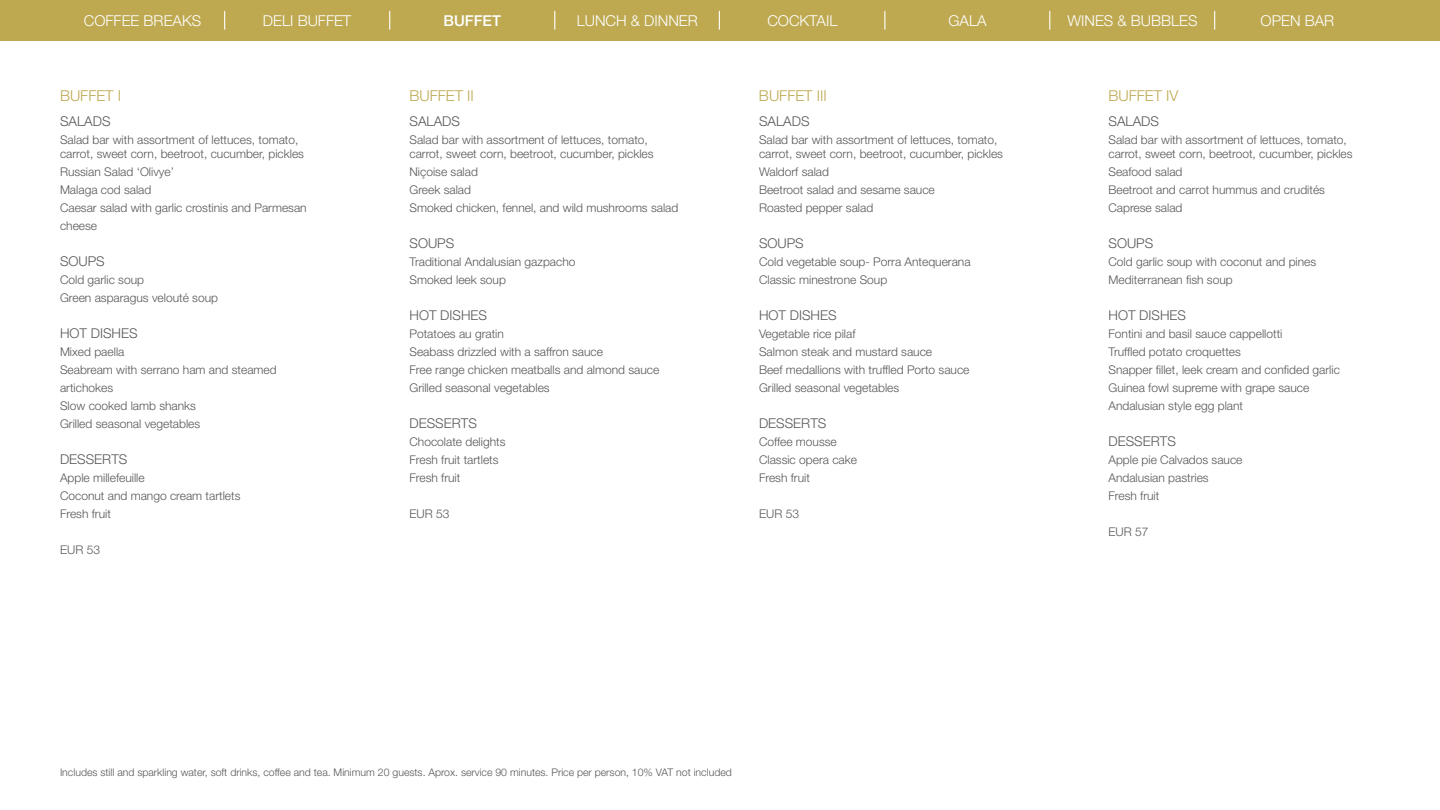
<style>
.page{position:relative;width:1440px;height:810px;background:#fff}
.page>*{position:absolute;margin:0;border:0;box-sizing:border-box;transform-origin:0 0}
.t1{font:300 15px "Helvetica Neue LT Std";color:#fff}
.t2{font:300 15px "Helvetica Neue LT Std";color:#bea951}
.t3{font:500 15px "Helvetica Neue LT Std";color:#fff}
.t4{font:300 13.5px "Helvetica Neue LT Std";color:#575756}
.t5{font:300 12px/18px "Helvetica Neue LT Std";color:#575756}
.t6{font:300 10.5px "Helvetica Neue LT Std";color:#575756}
</style>
<div class="page">
<div style="left:0;top:0;width:1440px;height:40px;background:#bea951"></div>
<svg style="left:224px;top:11px;width:1px;height:19px"></svg>
<svg style="left:389px;top:11px;width:1px;height:19px"></svg>
<svg style="left:554px;top:11px;width:1px;height:19px"></svg>
<svg style="left:719px;top:11px;width:1px;height:19px"></svg>
<svg style="left:884px;top:11px;width:1px;height:19px"></svg>
<svg style="left:1049px;top:11px;width:1px;height:19px"></svg>
<svg style="left:1214px;top:11px;width:1px;height:19px"></svg>
<p class="t1" style="left:84px;top:11px;width:119px">COFFEE BREAKS</p>
<p class="t1" style="left:263px;top:11px;width:90px">DELI BUFFET</p>
<p class="t3" style="left:443px;top:11px;width:59px">BUFFET</p>
<p class="t1" style="left:577px;top:11px;width:123px">LUNCH &amp; DINNER</p>
<p class="t1" style="left:767px;top:11px;width:72px">COCKTAIL</p>
<p class="t1" style="left:948px;top:11px;width:40px">GALA</p>
<p class="t1" style="left:1068px;top:11px;width:132px">WINES &amp; BUBBLES</p>
<p class="t1" style="left:1261px;top:11px;width:75px">OPEN BAR</p>
<p class="t2" style="left:60px;top:86px;width:63px">BUFFET I</p>
<p class="t4" style="left:60px;top:113px;width:52px">SALADS</p>
<p class="t5" style="left:60px;top:132px;width:246px;line-height:14.4px">Salad bar with assortment of lettuces, tomato, carrot, sweet corn, beetroot, cucumber, pickles</p>
<p class="t5" style="left:60px;top:163px;width:248px">Russian Salad ‘Olivye’<br>Malaga cod salad<br>Caesar salad with garlic crostinis and Parmesan cheese</p>
<p class="t4" style="left:60px;top:253px;width:46px">SOUPS</p>
<p class="t5" style="left:60px;top:271px;width:160px">Cold garlic soup<br>Green asparagus velouté soup</p>
<p class="t4" style="left:60px;top:325px;width:79px">HOT DISHES</p>
<p class="t5" style="left:60px;top:343px;width:218px">Mixed paella<br>Seabream with serrano ham and steamed artichokes<br>Slow cooked lamb shanks<br>Grilled seasonal vegetables</p>
<p class="t4" style="left:60px;top:451px;width:69px">DESSERTS</p>
<p class="t5" style="left:60px;top:469px;width:182px">Apple millefeuille<br>Coconut and mango cream tartlets<br>Fresh fruit</p>
<p class="t5" style="left:60px;top:541px;width:42px">EUR 53</p>
<p class="t2" style="left:410px;top:86px;width:66px">BUFFET II</p>
<p class="t4" style="left:410px;top:113px;width:52px">SALADS</p>
<p class="t5" style="left:410px;top:132px;width:246px;line-height:14.4px">Salad bar with assortment of lettuces, tomato, carrot, sweet corn, beetroot, cucumber, pickles</p>
<p class="t5" style="left:410px;top:163px;width:270px">Niçoise salad<br>Greek salad<br>Smoked chicken, fennel, and wild mushrooms salad</p>
<p class="t4" style="left:410px;top:235px;width:46px">SOUPS</p>
<p class="t5" style="left:410px;top:253px;width:168px">Traditional Andalusian gazpacho<br>Smoked leek soup</p>
<p class="t4" style="left:410px;top:307px;width:79px">HOT DISHES</p>
<p class="t5" style="left:410px;top:325px;width:251px">Potatoes au gratin<br>Seabass drizzled with a saffron sauce<br>Free range chicken meatballs and almond sauce Grilled seasonal vegetables</p>
<p class="t4" style="left:410px;top:415px;width:69px">DESSERTS</p>
<p class="t5" style="left:410px;top:433px;width:98px">Chocolate delights<br>Fresh fruit tartlets<br>Fresh fruit</p>
<p class="t5" style="left:410px;top:505px;width:42px">EUR 53</p>
<p class="t2" style="left:759px;top:86px;width:69px">BUFFET III</p>
<p class="t4" style="left:759px;top:113px;width:52px">SALADS</p>
<p class="t5" style="left:759px;top:132px;width:246px;line-height:14.4px">Salad bar with assortment of lettuces, tomato, carrot, sweet corn, beetroot, cucumber, pickles</p>
<p class="t5" style="left:759px;top:163px;width:177px">Waldorf salad<br>Beetroot salad and sesame sauce<br>Roasted pepper salad</p>
<p class="t4" style="left:759px;top:235px;width:46px">SOUPS</p>
<p class="t5" style="left:759px;top:253px;width:213px">Cold vegetable soup- Porra Antequerana<br>Classic minestrone Soup</p>
<p class="t4" style="left:759px;top:307px;width:79px">HOT DISHES</p>
<p class="t5" style="left:759px;top:325px;width:212px">Vegetable rice pilaf<br>Salmon steak and mustard sauce<br>Beef medallions with truffled Porto sauce<br>Grilled seasonal vegetables</p>
<p class="t4" style="left:759px;top:415px;width:69px">DESSERTS</p>
<p class="t5" style="left:759px;top:433px;width:100px">Coffee mousse<br>Classic opera cake<br>Fresh fruit</p>
<p class="t5" style="left:759px;top:505px;width:42px">EUR 53</p>
<p class="t6" style="left:60px;top:766px;width:673px">Includes still and sparkling water, soft drinks, coffee and tea. Minimum 20 guests. Aprox. service 90 minutes. Price per person, 10% VAT not included</p>
<p class="t2" style="left:1108px;top:86px;width:72px">BUFFET IV</p>
<p class="t4" style="left:1109px;top:113px;width:52px">SALADS</p>
<p class="t5" style="left:1109px;top:132px;width:246px;line-height:14.4px">Salad bar with assortment of lettuces, tomato, carrot, sweet corn, beetroot, cucumber, pickles</p>
<p class="t5" style="left:1109px;top:163px;width:218px">Seafood salad<br>Beetroot and carrot hummus and crudités<br>Caprese salad</p>
<p class="t4" style="left:1109px;top:235px;width:46px">SOUPS</p>
<p class="t5" style="left:1109px;top:253px;width:209px">Cold garlic soup with coconut and pines<br>Mediterranean fish soup</p>
<p class="t4" style="left:1109px;top:307px;width:79px">HOT DISHES</p>
<p class="t5" style="left:1109px;top:325px;width:233px">Fontini and basil sauce cappellotti<br>Truffled potato croquettes<br>Snapper fillet, leek cream and confided garlic Guinea fowl supreme with grape sauce Andalusian style egg plant</p>
<p class="t4" style="left:1109px;top:433px;width:69px">DESSERTS</p>
<p class="t5" style="left:1109px;top:451px;width:136px">Apple pie Calvados sauce<br>Andalusian pastries<br>Fresh fruit</p>
<p class="t5" style="left:1109px;top:523px;width:42px">EUR 57</p>
</div>
